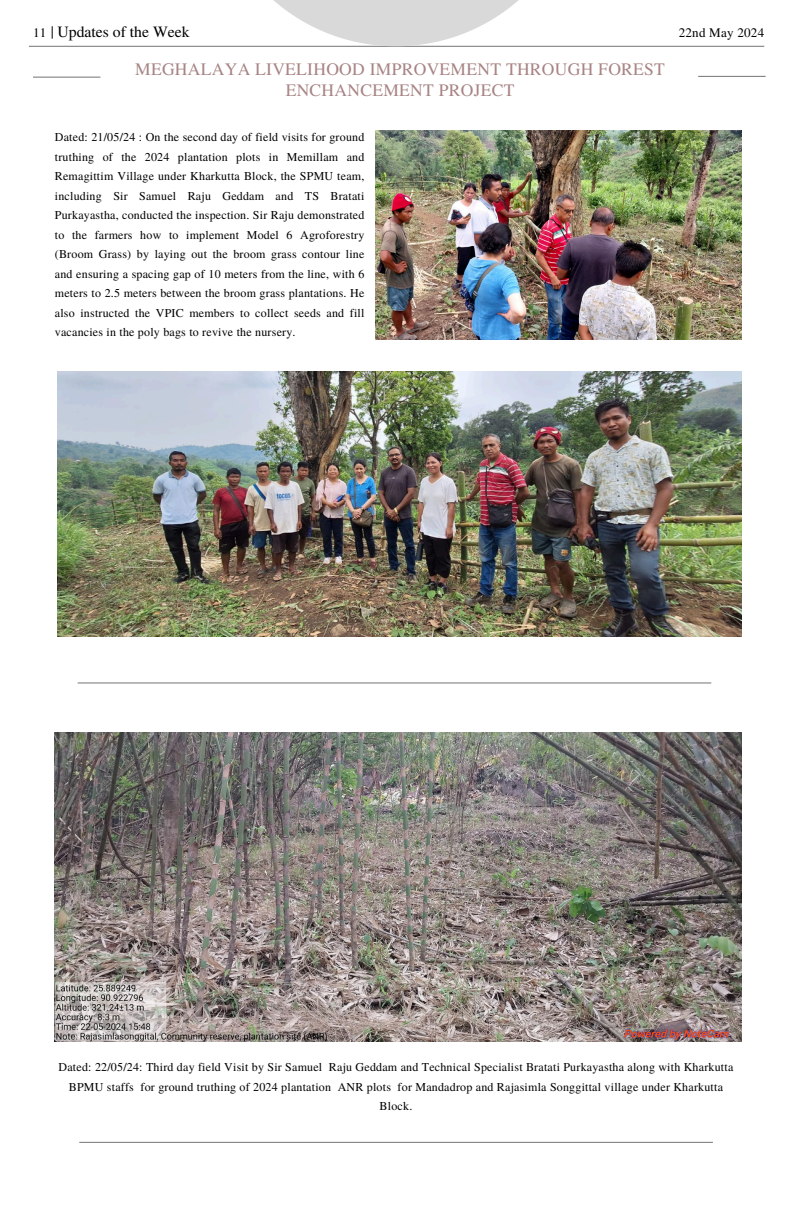
<style>
.page{position:relative;width:792px;height:1224px;background:#fff}
.page>*{position:absolute;margin:0;border:0;box-sizing:border-box;transform-origin:0 0}
.t1{font:17.5px/20.2px "Te X Gyre Termes";letter-spacing:.015em;color:#a88484;text-align:center}
.t2{font:15.7px "Te X Gyre Termes";color:#000}
.t3{font:13.1px "Te X Gyre Termes";letter-spacing:.015em;color:#000}
.t4{font:12px/19.5px "Te X Gyre Termes";letter-spacing:.015em;color:#000;text-align:justify}
</style>
<div class="page">
<svg style="left:52px;top:26px;width:1px;height:13px"></svg>
<hr style="left:29px;top:46px;width:735px;height:1px;background:#737373">
<hr style="left:33px;top:77px;width:67px;height:1px;background:#737373">
<hr style="left:698px;top:76px;width:68px;height:1px;background:#737373">
<svg style="left:210px;top:0;width:372px;height:46px"></svg>
<hr style="left:78px;top:683px;width:633px;height:1px;background:#737373">
<hr style="left:79px;top:1142px;width:634px;height:1px;background:#737373">
<img style="left:375px;top:131px;width:366px;height:209px">
<img style="left:58px;top:371px;width:683px;height:266px">
<img style="left:55px;top:733px;width:686px;height:309px">
<h1 class="t3" style="left:33px;top:24px;width:15px">11</h1>
<p class="t2" style="left:58px;top:21px;width:134px">Updates of the Week</p>
<p class="t3" style="left:679px;top:24px;width:87px">22nd May 2024</p>
<p class="t1" style="left:135px;top:59px;width:531px">MEGHALAYA LIVELIHOOD IMPROVEMENT THROUGH FOREST<br>ENCHANCEMENT PROJECT</p>
<p class="t4" style="left:55px;top:127px;width:311px">Dated: 21/05/24 : On the second day of field visits for ground truthing of the 2024 plantation plots in Memillam and Remagittim Village under Kharkutta Block, the SPMU team, including Sir Samuel Raju Geddam and TS Bratati Purkayastha, conducted the inspection. Sir Raju demonstrated to the farmers how to implement Model 6 Agroforestry (Broom Grass) by laying out the broom grass contour line and ensuring a spacing gap of 10 meters from the line, with 6 meters to 2.5 meters between the broom grass plantations. He also instructed the VPIC members to collect seeds and fill vacancies in the poly bags to revive the nursery.</p>
<p class="t4" style="left:59px;top:1057px;width:676px;text-align:center">Dated: 22/05/24: Third day field Visit by Sir Samuel Raju Geddam and Technical Specialist Bratati Purkayastha along with Kharkutta<br>BPMU staffs for ground truthing of 2024 plantation ANR plots for Mandadrop and Rajasimla Songgittal village under Kharkutta<br>Block.</p>
</div>
